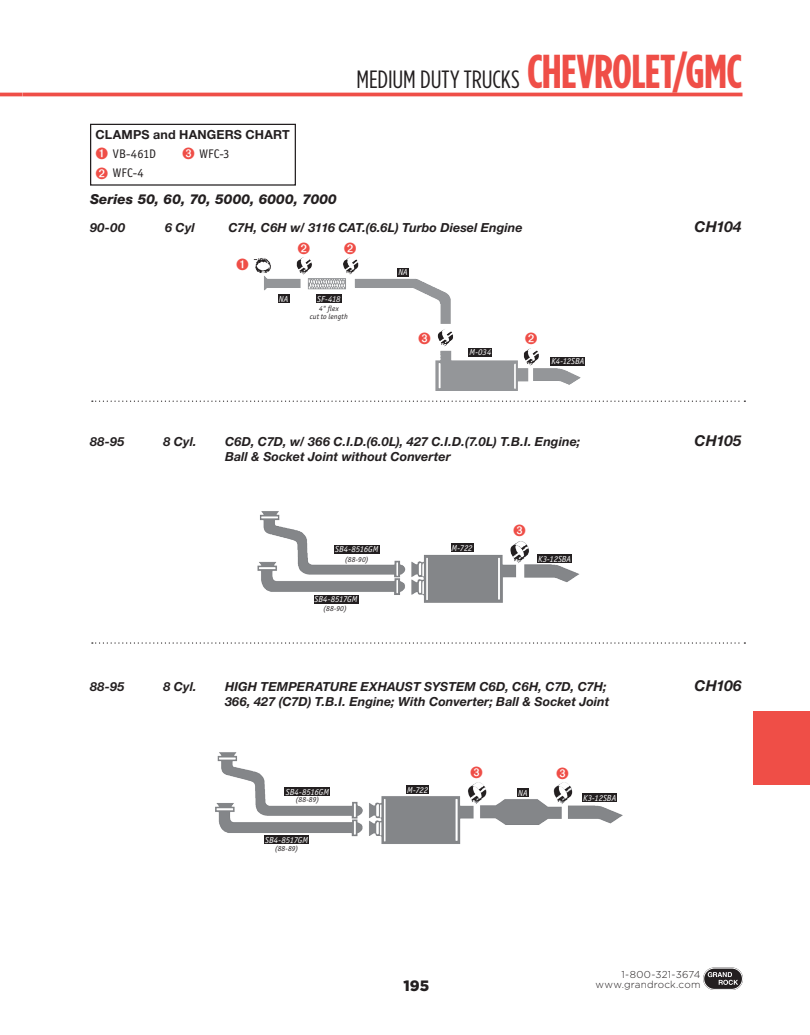
<style>
.page{position:relative;width:810px;height:1035px;background:#fff}
.page>*{position:absolute;margin:0;border:0;box-sizing:border-box;transform-origin:0 0}
.t1{font:condensed 25px "Gotham HTF";letter-spacing:-.005em;color:#231f20;scale:1.05 1}
.t2{font:italic 700 15px "Helvetica Neue LT";letter-spacing:-.015em;color:#231f20}
.t3{font:900 15px "Gotham HTF";color:#231f20}
.t4{font:italic 800 13.75px "Helvetica Neue LT";letter-spacing:.005em;color:#231f20}
.t5{font:italic 700 12.5px/15px "Helvetica Neue LT";letter-spacing:.005em;color:#231f20}
.t6{font:700 12.5px "Helvetica Neue LT";letter-spacing:.015em;color:#231f20}
.t7{font:12.5px/19.5px "Officina Sans ITC Std";letter-spacing:.005em;color:#231f20}
.t8{font:300 10px/10px "Gotham HTF";letter-spacing:.02em;color:#231f20;text-align:right}
.t9{font:italic 8.75px "Officina Sans ITC Std";letter-spacing:-.005em;color:#fff}
.t10{font:italic 7.5px/8.1px "Officina Sans ITC Std";letter-spacing:.02em;color:#231f20;text-align:center}
.s1{color:#ef4e47}
.s2{font-weight:700;font-size:47.5px;color:#ef4e47}
</style>
<div class="page">
<svg style="left:703px;top:968px;width:40px;height:22px"></svg>
<div style="left:703px;top:968px;width:40px;height:22px;border:1px solid #fff;border-radius:11px"></div>
<svg style="left:708px;top:972px;width:30px;height:13px"></svg>
<hr style="left:22px;top:93px;width:720px;height:3px;background:#ef4e47">
<hr style="left:0;top:93px;width:22px;height:3px;background:#ef4e47">
<div style="left:754px;top:712px;width:56px;height:73px;background:#ef4e47"></div>
<img style="left:253px;top:257px;width:330px;height:134px">
<img style="left:257px;top:511px;width:323px;height:93px">
<img style="left:215px;top:752px;width:408px;height:92px">
<svg style="left:92px;top:401px;width:653px;height:1px"></svg>
<svg style="left:92px;top:642px;width:653px;height:2px"></svg>
<div style="left:90px;top:124px;width:206px;height:62px;border:1px solid #231f20"></div>
<div style="left:278px;top:295px;width:11px;height:8px;background:#231f20"></div>
<div style="left:397px;top:268px;width:12px;height:8px;background:#231f20"></div>
<div style="left:469px;top:348px;width:23px;height:8px;background:#231f20"></div>
<div style="left:551px;top:357px;width:34px;height:8px;background:#231f20"></div>
<div style="left:334px;top:545px;width:45px;height:8px;background:#231f20"></div>
<div style="left:285px;top:788px;width:45px;height:8px;background:#231f20"></div>
<div style="left:537px;top:554px;width:35px;height:9px;background:#231f20"></div>
<div style="left:582px;top:794px;width:35px;height:8px;background:#231f20"></div>
<div style="left:451px;top:544px;width:23px;height:8px;background:#231f20"></div>
<div style="left:406px;top:786px;width:23px;height:8px;background:#231f20"></div>
<div style="left:517px;top:788px;width:11px;height:8px;background:#231f20"></div>
<div style="left:314px;top:595px;width:44px;height:8px;background:#231f20"></div>
<div style="left:264px;top:835px;width:45px;height:9px;background:#231f20"></div>
<div style="left:316px;top:295px;width:26px;height:8px;background:#231f20"></div>
<svg style="left:514px;top:524px;width:11px;height:12px"></svg>
<svg style="left:419px;top:333px;width:11px;height:12px"></svg>
<svg style="left:471px;top:766px;width:11px;height:12px"></svg>
<svg style="left:557px;top:767px;width:12px;height:12px"></svg>
<svg style="left:526px;top:333px;width:11px;height:12px"></svg>
<p class="t6" style="left:96px;top:127px;width:196px">CLAMPS and HANGERS CHART</p>
<p class="t7" style="left:96px;top:144px;width:62px"><span class="s1">➊</span> VB-461D<br><span class="s1">➋</span> WFC-4</p>
<p class="t7" style="left:182px;top:144px;width:49px"><span class="s1">➌</span> WFC-3</p>
<p class="t4" style="left:90px;top:191px;width:248px">Series 50, 60, 70, 5000, 6000, 7000</p>
<p class="t1" style="left:357px;top:66px;width:369px">MEDIUM DUTY TRUCKS <span class="s2">CHEVROLET/GMC</span></p>
<p class="t5" style="left:90px;top:220px;width:37px">90-00</p>
<p class="t5" style="left:165px;top:220px;width:31px">6 Cyl</p>
<p class="t5" style="left:228px;top:220px;width:296px">C7H, C6H w/ 3116 CAT.(6.6L) Turbo Diesel Engine</p>
<p class="t9" style="left:279px;top:294px;width:11px">NA</p>
<p class="t9" style="left:317px;top:294px;width:25px">SF-418</p>
<p class="t10" style="left:310px;top:304px;width:40px">4" flex<br>cut to length</p>
<p class="t9" style="left:398px;top:267px;width:11px">NA</p>
<p class="t9" style="left:469px;top:347px;width:23px">M-034</p>
<p class="t9" style="left:551px;top:357px;width:34px">K4-12SBA</p>
<p class="t5" style="left:90px;top:434px;width:36px">88-95</p>
<p class="t5" style="left:163px;top:434px;width:35px">8 Cyl.</p>
<p class="t5" style="left:225px;top:434px;width:357px">C6D, C7D, w/ 366 C.I.D.(6.0L), 427 C.I.D.(7.0L) T.B.I. Engine;<br>Ball &amp; Socket Joint without Converter</p>
<p class="t9" style="left:335px;top:544px;width:45px">SB4-8516GM</p>
<p class="t10" style="left:345px;top:555px;width:25px">(88-90)</p>
<p class="t9" style="left:315px;top:594px;width:44px">SB4-8517GM</p>
<p class="t10" style="left:323px;top:604px;width:25px">(88-90)</p>
<p class="t9" style="left:452px;top:543px;width:23px">M-722</p>
<p class="t9" style="left:538px;top:554px;width:34px">K3-12SBA</p>
<p class="t5" style="left:90px;top:679px;width:36px">88-95</p>
<p class="t5" style="left:163px;top:679px;width:35px">8 Cyl.</p>
<p class="t5" style="left:225px;top:679px;width:386px">HIGH TEMPERATURE EXHAUST SYSTEM C6D, C6H, C7D, C7H;<br>366, 427 (C7D) T.B.I. Engine; With Converter; Ball &amp; Socket Joint</p>
<p class="t9" style="left:286px;top:787px;width:45px">SB4-8516GM</p>
<p class="t10" style="left:296px;top:796px;width:25px">(88-89)</p>
<p class="t9" style="left:265px;top:835px;width:44px">SB4-8517GM</p>
<p class="t10" style="left:275px;top:844px;width:25px">(88-89)</p>
<p class="t9" style="left:407px;top:785px;width:23px">M-722</p>
<p class="t9" style="left:518px;top:788px;width:11px">NA</p>
<p class="t9" style="left:583px;top:793px;width:34px">K3-12SBA</p>
<p class="t2" style="left:695px;top:217px;width:48px">CH104</p>
<p class="t2" style="left:695px;top:432px;width:48px">CH105</p>
<p class="t2" style="left:695px;top:676px;width:48px">CH106</p>
<p class="t3" style="left:403px;top:977px;width:27px">195</p>
<p class="t8" style="left:596px;top:969px;width:106px">1-800-321-3674 www.grandrock.com</p>
</div>
